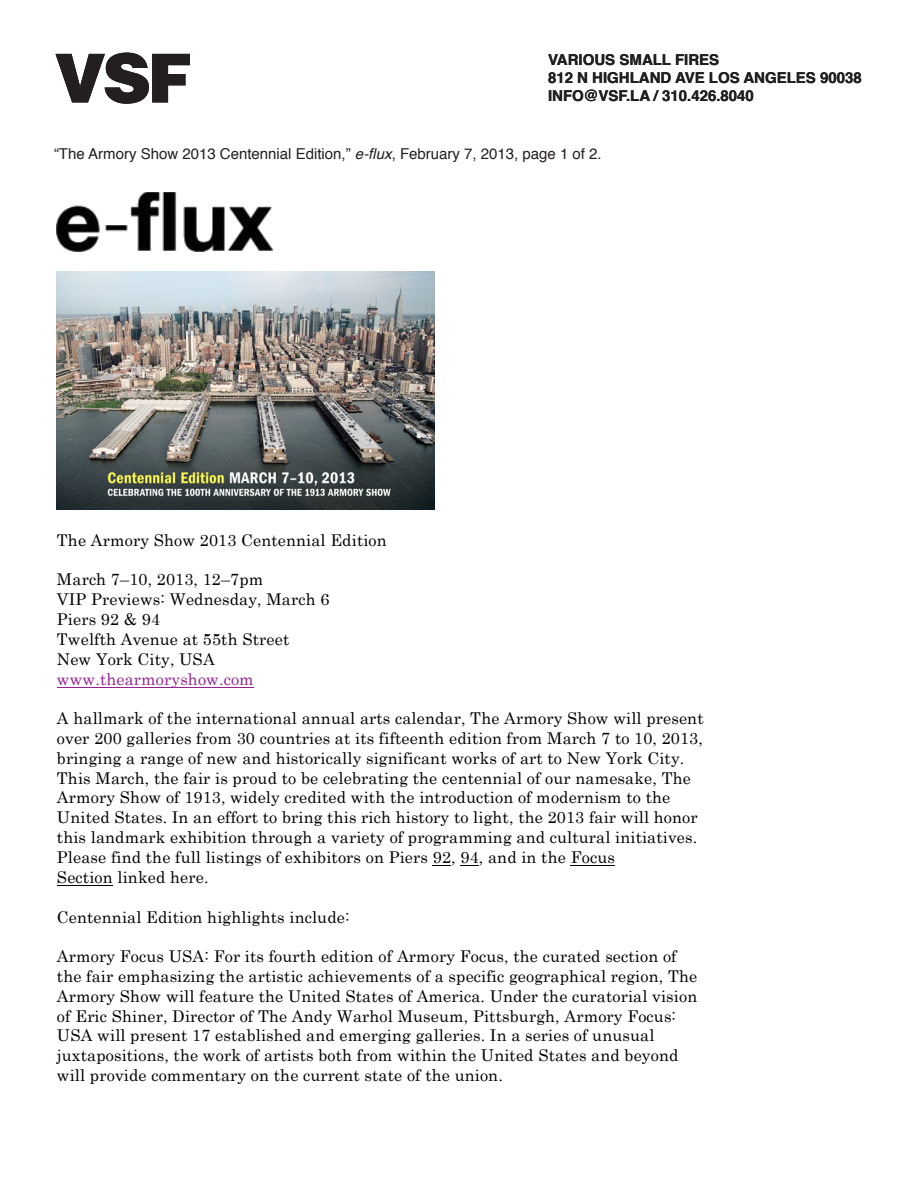
<style>
.page{position:relative;width:918px;height:1188px;background:#fff}
.page>*{position:absolute;margin:0;border:0;box-sizing:border-box;transform-origin:0 0}
.t1{font:900 67.5px "Helvetica LT Std";color:#231f20}
.t2{font:16.2px/19.8px "Century";letter-spacing:.01em;color:#000}
.t3{font:700 15px "Helvetica";color:#231f20}
.t4{font:15px "Helvetica";color:#231f20}
.s1{font-style:italic}
.s2{color:#942192}
</style>
<div class="page">
<hr style="left:57px;top:687px;width:197px;height:1px;background:#942192">
<svg style="left:433px;top:865px;width:18px;height:1px"></svg>
<svg style="left:461px;top:865px;width:18px;height:1px"></svg>
<hr style="left:571px;top:865px;width:44px;height:1px;background:#000">
<hr style="left:57px;top:885px;width:56px;height:1px;background:#000">
<img style="left:57px;top:192px;width:215px;height:60px">
<img style="left:57px;top:272px;width:377px;height:238px">
<p class="t1" style="left:54px;top:34px;width:140px">VSF</p>
<p class="t3" style="left:548px;top:48px;width:173px">VARIOUS SMALL FIRES</p>
<p class="t3" style="left:548px;top:66px;width:315px">812 N HIGHLAND AVE LOS ANGELES 90038</p>
<p class="t3" style="left:548px;top:84px;width:207px">INFO@VSF.LA / 310.426.8040</p>
<p class="t4" style="left:54px;top:142px;width:549px">“The Armory Show 2013 Centennial Edition,” <span class="s1">e-flux</span>, February 7, 2013, page 1 of 2.</p>
<p class="t2" style="left:57px;top:529px;width:331px">The Armory Show 2013 Centennial Edition</p>
<p class="t2" style="left:57px;top:569px;width:274px">March 7–10, 2013, 12–7pm<br>VIP Previews: Wednesday, March 6<br>Piers 92 &amp; 94<br>Twelfth Avenue at 55th Street<br>New York City, USA <span class="s2">www.thearmoryshow.com</span></p>
<p class="t2" style="left:57px;top:708px;width:648px">A hallmark of the international annual arts calendar, The Armory Show will present over 200 galleries from 30 countries at its fifteenth edition from March 7 to 10, 2013, bringing a range of new and historically significant works of art to New York City.<br>This March, the fair is proud to be celebrating the centennial of our namesake, The Armory Show of 1913, widely credited with the introduction of modernism to the United States. In an effort to bring this rich history to light, the 2013 fair will honor this landmark exhibition through a variety of programming and cultural initiatives.<br>Please find the full listings of exhibitors on Piers 92, 94, and in the Focus<br>Section linked here.</p>
<p class="t2" style="left:57px;top:906px;width:294px">Centennial Edition highlights include:</p>
<p class="t2" style="left:57px;top:946px;width:642px">Armory Focus USA: For its fourth edition of Armory Focus, the curated section of the fair emphasizing the artistic achievements of a specific geographical region, The Armory Show will feature the United States of America. Under the curatorial vision of Eric Shiner, Director of The Andy Warhol Museum, Pittsburgh, Armory Focus:<br>USA will present 17 established and emerging galleries. In a series of unusual juxtapositions, the work of artists both from within the United States and beyond will provide commentary on the current state of the union.</p>
</div>
